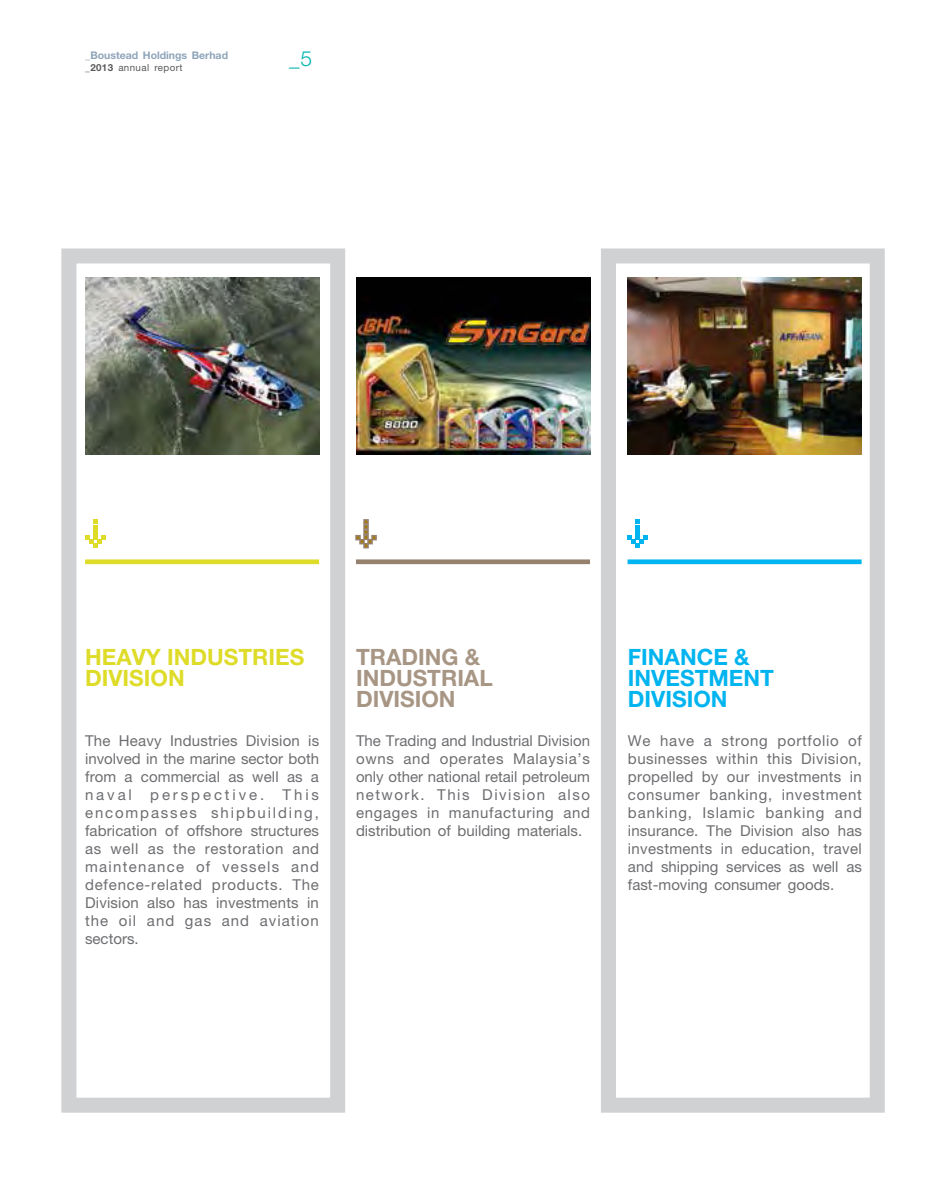
<style>
.page{position:relative;width:936px;height:1191px;background:#fff}
.page>*{position:absolute;margin:0;border:0;box-sizing:border-box;transform-origin:0 0}
.t1{font:700 22.5px/21px "Helvetica Neue LT Std";color:#a89685}
.t2{font:700 22.5px/21px "Helvetica Neue LT Std";color:#00b4f0}
.t3{font:700 22.5px/21px "Helvetica Neue LT Std";color:#dedc29}
.t4{font:300 21px "Helvetica Neue LT Std";color:#00b5af}
.t5{font:15px/18px "Helvetica Neue LT Std";color:#6d6e71;text-align:justify}
.t6{font:700 10.5px "Helvetica Neue LT Std";color:#8ea4b9}
.t7{font:9.75px "Helvetica Neue LT Std";letter-spacing:.04em;color:#58595b}
.s1{font-weight:700}
</style>
<div class="page">
<svg style="left:85px;top:520px;width:20px;height:27px"></svg>
<svg style="left:355px;top:519px;width:22px;height:29px"></svg>
<svg style="left:627px;top:520px;width:20px;height:27px"></svg>
<div style="left:61px;top:248px;width:284px;height:864px;border:15px solid #cfd1d2"></div>
<div style="left:601px;top:248px;width:283px;height:864px;border:15px solid #cfd1d2"></div>
<div style="left:85px;top:559px;width:234px;height:5px;background:#dedc29"></div>
<div style="left:356px;top:559px;width:234px;height:5px;background:#95816e"></div>
<div style="left:627px;top:559px;width:234px;height:5px;background:#00b4f0"></div>
<img style="left:85px;top:277px;width:234px;height:177px">
<img style="left:356px;top:277px;width:234px;height:177px">
<img style="left:627px;top:277px;width:234px;height:177px">
<p class="t6" style="left:85px;top:48px;width:144px">_BOUSTEAD HOLDINGS BERHAD</p>
<p class="t7" style="left:85px;top:61px;width:99px"><span class="s1">_2013</span> annual report</p>
<h2 class="t4" style="left:289px;top:46px;width:25px">_5</h2>
<h1 class="t3" style="left:85px;top:645px;width:221px">HEAVY INDUSTRIES<br>DIVISION</h1>
<p class="t5" style="left:85px;top:731px;width:236px">The Heavy Industries Division is involved in the marine sector both from a commercial as well as a naval perspective. This encompasses shipbuilding, fabrication of offshore structures as well as the restoration and maintenance of vessels and defence-related products. The Division also has investments in the oil and gas and aviation sectors.</p>
<h1 class="t1" style="left:356px;top:645px;width:136px;text-indent:62px">ING &amp;<br>IN DUSTRIAL<br>DIVISION</h1>
<p class="t5" style="left:356px;top:731px;width:235px">The Trading and Industrial Division owns and operates Malaysia’s only other national retail petroleum network. This Division also engages in manufacturing and distribution of building materials.</p>
<h1 class="t1" style="left:356px;top:645px;width:17px">TRAD</h1>
<h1 class="t2" style="left:628px;top:645px;width:147px">FINANCE &amp;<br>INVESTMENT<br>DIVISION</h1>
<p class="t5" style="left:628px;top:731px;width:235px">We have a strong portfolio of businesses within this Division, propelled by our investments in consumer banking, investment banking, Islamic banking and insurance. The Division also has investments in education, travel and shipping services as well as fast-moving consumer goods.</p>
</div>
